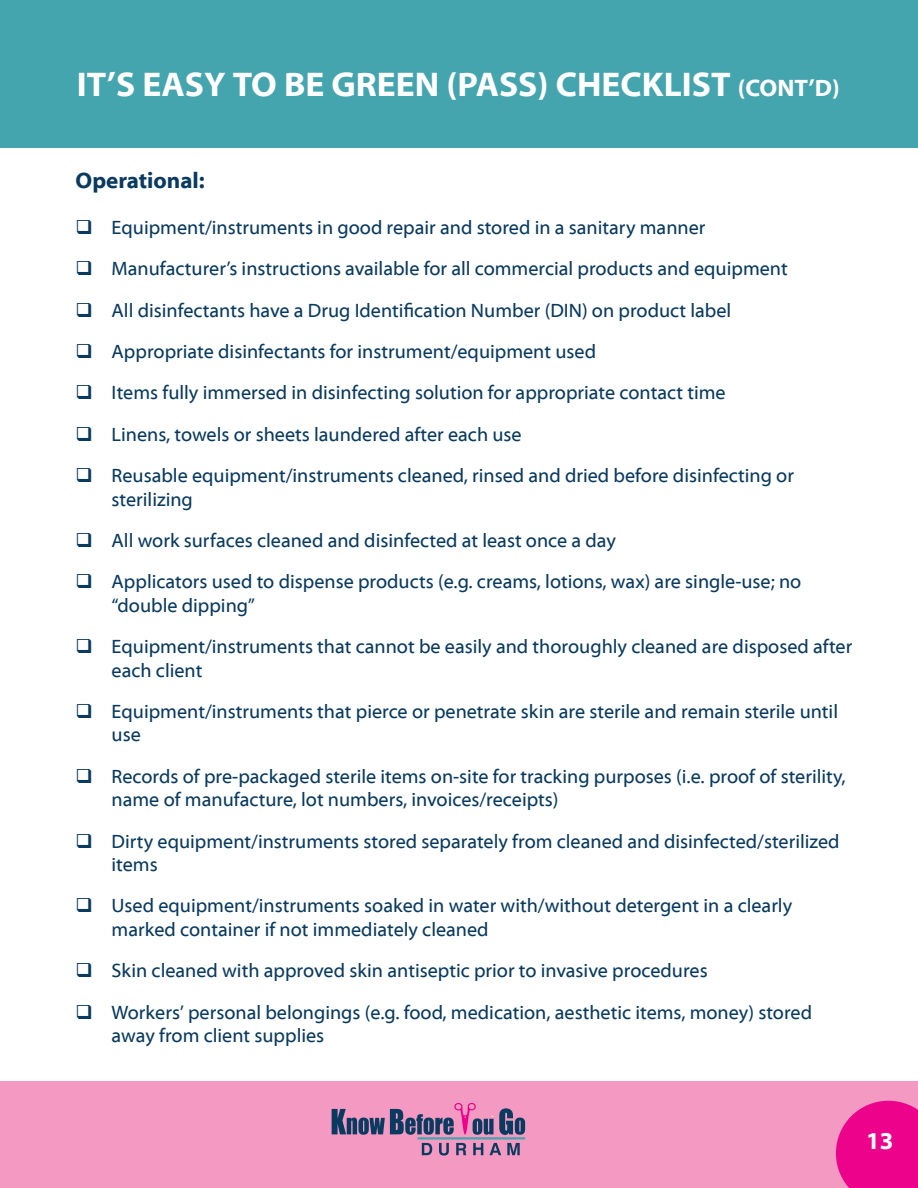
<style>
.page{position:relative;width:918px;height:1188px;background:#fff}
.page>*{position:absolute;margin:0;border:0;box-sizing:border-box;transform-origin:0 0}
.t1{font:700 34.5px "Myriad Web Pro";color:#fff}
.t2{font:700 24px "Myriad Web Pro";color:#fff}
.t3{font:700 22.5px "Myriad Web Pro";color:#093a5f}
.t4{font:19.5px/41.4px "Myriad Web Pro";color:#093a5f}
.s1{font-size:24px}
</style>
<div class="page">
<div style="left:0;top:0;width:918px;height:147px;background:#44a5ae"></div>
<div style="left:0;top:1082px;width:918px;height:106px;background:#f499c2"></div>
<svg style="left:836px;top:1101px;width:82px;height:87px;background:#ed1292"></svg>
<svg style="left:422px;top:1143px;width:10px;height:12px"></svg>
<svg style="left:439px;top:1143px;width:10px;height:13px"></svg>
<svg style="left:456px;top:1143px;width:10px;height:12px"></svg>
<svg style="left:473px;top:1143px;width:10px;height:12px"></svg>
<svg style="left:490px;top:1143px;width:11px;height:12px"></svg>
<svg style="left:507px;top:1143px;width:13px;height:12px"></svg>
<hr style="left:418px;top:1137px;width:107px;height:3px;background:#44a5ae">
<svg style="left:332px;top:1103px;width:193px;height:32px"></svg>
<h1 class="t1" style="left:77px;top:66px;width:765px">IT’S EASY TO BE GREEN (PASS) CHECKLIST <span class="s1">(CONT’D)</span></h1>
<p class="t3" style="left:76px;top:168px;width:131px">Operational:</p>
<p class="t4" style="left:112px;top:207px;width:684px">Equipment/instruments in good repair and stored in a sanitary manner Manufacturer’s instructions available for all commercial products and equipment All disinfectants have a Drug Identification Number (DIN) on product label Appropriate disinfectants for instrument/equipment used<br>Items fully immersed in disinfecting solution for appropriate contact time<br>Linens, towels or sheets laundered after each use<br>Reusable equipment/instruments cleaned, rinsed and dried before disinfecting or</p>
<p class="t4" style="left:112px;top:479px;width:691px">sterilizing<br>All work surfaces cleaned and disinfected at least once a day<br>Applicators used to dispense products (e.g. creams, lotions, wax) are single-use; no</p>
<p class="t4" style="left:112px;top:585px;width:742px">“double dipping”<br>Equipment/instruments that cannot be easily and thoroughly cleaned are disposed after</p>
<p class="t4" style="left:112px;top:650px;width:728px">each client<br>Equipment/instruments that pierce or penetrate skin are sterile and remain sterile until</p>
<p class="t4" style="left:112px;top:715px;width:736px">use<br>Records of pre-packaged sterile items on-site for tracking purposes (i.e. proof of sterility,</p>
<p class="t4" style="left:112px;top:779px;width:730px">name of manufacture, lot numbers, invoices/receipts)<br>Dirty equipment/instruments stored separately from cleaned and disinfected/sterilized</p>
<p class="t4" style="left:112px;top:844px;width:682px">items<br>Used equipment/instruments soaked in water with/without detergent in a clearly</p>
<p class="t4" style="left:112px;top:909px;width:702px">marked container if not immediately cleaned<br>Skin cleaned with approved skin antiseptic prior to invasive procedures<br>Workers’ personal belongings (e.g. food, medication, aesthetic items, money) stored</p>
<p class="t4" style="left:112px;top:1015px;width:214px">away from client supplies</p>
<p class="t2" style="left:866px;top:1128px;width:29px">13</p>
</div>
